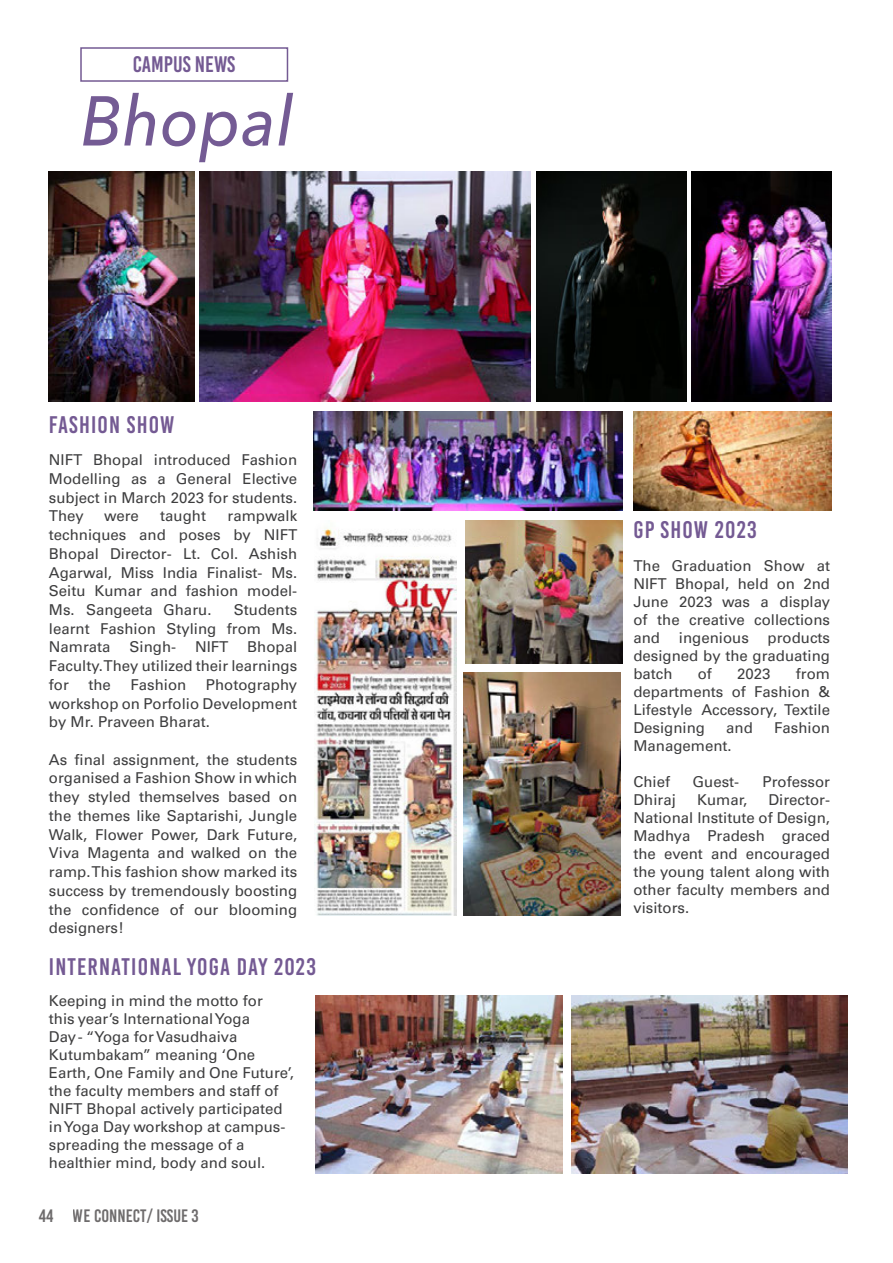
<style>
.page{position:relative;width:893px;height:1263px;background:#fff}
.page>*{position:absolute;margin:0;border:0;box-sizing:border-box;transform-origin:0 0}
.t1{font:italic 500 69.6px "Avenir Next";letter-spacing:.01em;color:#745b94;scale:.93 1}
.t2{font:24px "Bebas Kai";letter-spacing:.05em;color:#745a93}
.t3{font:22.5px "Bebas Kai";color:#745a93}
.t4{font:18px "Bebas Kai";color:#231f20}
.t5{font:15px/18px "Univers";color:#3e3e3f;text-align:justify}
</style>
<div class="page">
<img style="left:314px;top:528px;width:142px;height:388px">
<img style="left:464px;top:672px;width:157px;height:244px">
<img style="left:465px;top:520px;width:157px;height:143px">
<img style="left:316px;top:995px;width:246px;height:179px">
<img style="left:571px;top:995px;width:276px;height:179px">
<img style="left:48px;top:171px;width:146px;height:230px">
<img style="left:199px;top:171px;width:332px;height:230px">
<img style="left:313px;top:411px;width:309px;height:99px">
<img style="left:633px;top:411px;width:199px;height:99px">
<img style="left:536px;top:171px;width:151px;height:230px">
<img style="left:691px;top:171px;width:141px;height:230px">
<div style="left:80px;top:47px;width:208px;height:35px;border:2px solid #745a93"></div>
<p class="t3" style="left:133px;top:53px;width:104px">CAMPUS NEWS</p>
<p class="t1" style="left:81px;top:62px;width:230px">Bhopal</p>
<p class="t2" style="left:49px;top:412px;width:127px">FASHION SHOW</p>
<p class="t5" style="left:49px;top:450px;width:250px;line-height:18.8px">NIFT Bhopal introduced Fashion Modelling as a General Elective subject in March 2023 for students.<br>They</p>
<p class="t5" style="left:49px;top:507px;width:250px;line-height:18.8px;text-indent:179px">rampwalk techniques and poses by NIFT Bhopal Director- Lt. Col. Ashish Agarwal, Miss India Finalist- Ms.<br>Seitu Kumar and fashion model-Ms. Sangeeta Gharu.</p>
<p class="t5" style="left:104px;top:507px;width:36px">were</p>
<p class="t5" style="left:160px;top:507px;width:47px">taught</p>
<p class="t5" style="left:49px;top:600px;width:250px;line-height:18.8px;text-indent:185px">Students learnt Fashion Styling from Ms.<br>Namrata</p>
<p class="t5" style="left:129px;top:638px;width:48px">Singh-</p>
<p class="t5" style="left:195px;top:638px;width:35px">NIFT</p>
<p class="t5" style="left:49px;top:638px;width:250px;line-height:18.8px;text-indent:198px">Bhopal Faculty. They utilized their learnings for</p>
<p class="t5" style="left:49px;top:675px;width:250px;line-height:18.8px;text-indent:157px">Photography workshop on Porfolio Development by Mr. Praveen Bharat.</p>
<p class="t5" style="left:49px;top:750px;width:250px;line-height:18.8px">As final assignment, the students organised a Fashion Show in which they styled themselves based on the themes like Saptarishi, Jungle Walk, Flower Power, Dark Future, Viva Magenta and walked on the ramp. This fashion show marked its success by tremendously boosting the confidence of our blooming designers!</p>
<p class="t5" style="left:88px;top:675px;width:24px">the</p>
<p class="t5" style="left:131px;top:675px;width:57px">Fashion</p>
<p class="t2" style="left:49px;top:954px;width:268px">INTERNATIONAL YOGA DAY 2023</p>
<p class="t5" style="left:49px;top:992px;width:247px;text-align:left">Keeping in mind the motto for<br>this year’s International Yoga<br>Day - “Yoga for Vasudhaiva<br>Kutumbakam” meaning ‘One<br>Earth, One Family and One Future’, the faculty members and staff of<br>NIFT Bhopal actively participated in Yoga Day workshop at campus&shy;spreading the message of a healthier mind, body and soul.</p>
<p class="t4" style="left:39px;top:1206px;width:162px">44 WE CONNECT/ ISSUE 3</p>
<p class="t2" style="left:633px;top:517px;width:125px">GP SHOW 2023</p>
<p class="t5" style="left:633px;top:557px;width:198px">The Graduation Show at NIFT Bhopal, held on 2nd June 2023 was a display of the creative collections and</p>
<p class="t5" style="left:633px;top:629px;width:198px;text-indent:45px">ingenious products designed by the graduating batch</p>
<p class="t5" style="left:633px;top:665px;width:198px;text-indent:162px">from departments of Fashion &amp; Lifestyle Accessory, Textile Designing</p>
<p class="t5" style="left:698px;top:665px;width:16px">of</p>
<p class="t5" style="left:737px;top:665px;width:35px">2023</p>
<p class="t5" style="left:726px;top:719px;width:28px">and</p>
<p class="t5" style="left:774px;top:719px;width:57px">Fashion</p>
<p class="t5" style="left:633px;top:737px;width:100px">Management.</p>
<p class="t5" style="left:633px;top:773px;width:38px">Chief</p>
<p class="t5" style="left:693px;top:773px;width:48px">Guest-</p>
<p class="t5" style="left:763px;top:773px;width:69px">Professor</p>
<p class="t5" style="left:633px;top:791px;width:44px">Dhiraj</p>
<p class="t5" style="left:697px;top:791px;width:52px">Kumar,</p>
<p class="t5" style="left:633px;top:791px;width:198px;text-indent:135px">Director-National Institute of Design, Madhya Pradesh graced the event and encouraged the young talent along with other faculty members and visitors.</p>
</div>
